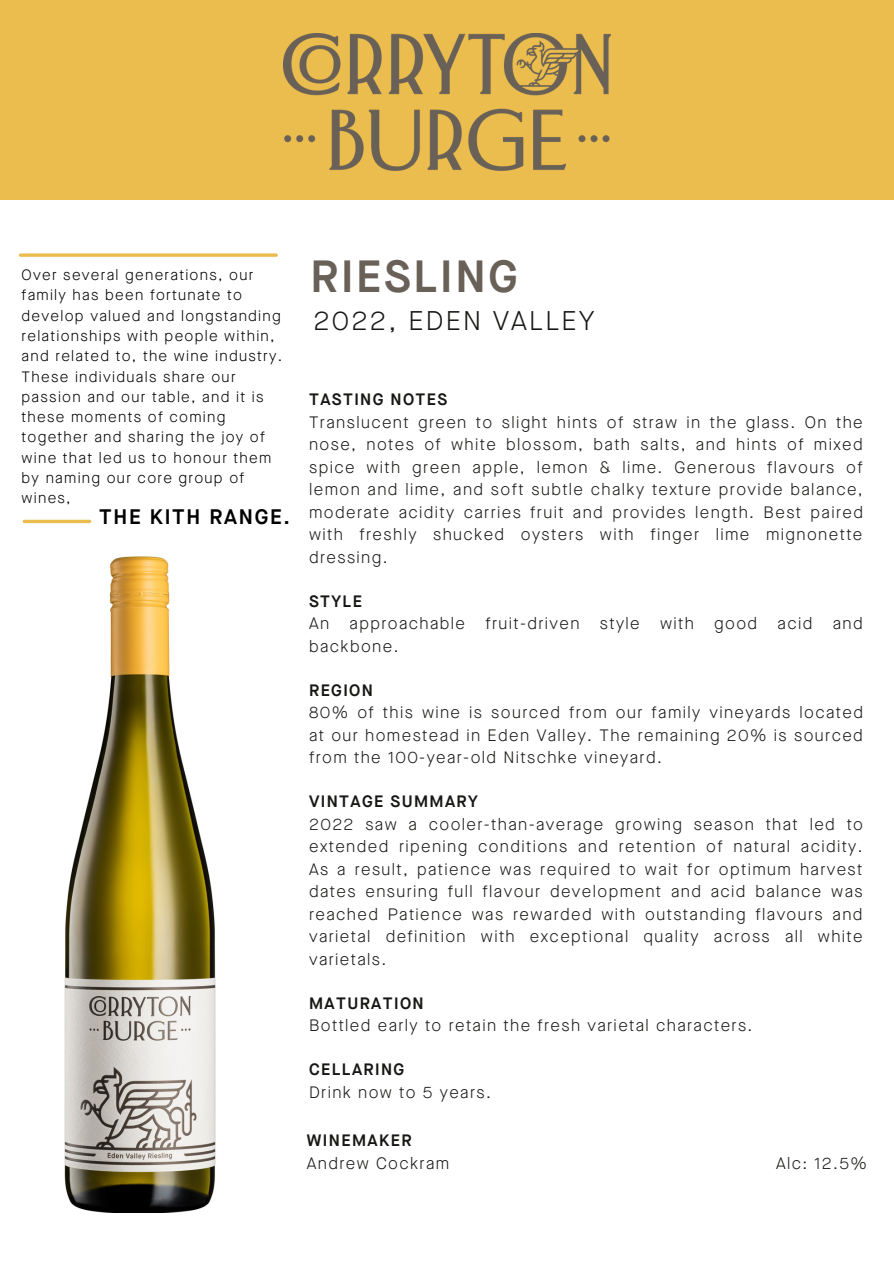
<style>
.page{position:relative;width:894px;height:1264px;background:#fff}
.page>*{position:absolute;margin:0;border:0;box-sizing:border-box;transform-origin:0 0}
.t1{font:600 45px "Maison Neue";letter-spacing:.06em;color:#696158}
.t2{font:300 27px "Maison Neue";letter-spacing:.085em;color:#171715}
.t3{font:600 21px "Maison Neue";letter-spacing:.085em;color:#000}
.t4{font:300 16.5px/22.5px "Maison Neue";letter-spacing:.085em;color:#171715;text-align:justify}
.t5{font:600 16.5px "Maison Neue";letter-spacing:.085em;color:#171715}
.t6{font:300 15px/20.2px "Maison Neue";letter-spacing:.085em;color:#000}
</style>
<div class="page">
<div style="left:0;top:0;width:893px;height:200px;background:#ebbc4e"></div>
<img style="left:64px;top:556px;width:152px;height:656px">
<img style="left:284px;top:33px;width:326px;height:138px">
<svg style="left:20px;top:253px;width:256px;height:4px"></svg>
<svg style="left:24px;top:519px;width:66px;height:4px"></svg>
<p class="t6" style="left:22px;top:266px;width:262px">Over several generations, our family has been fortunate to develop valued and longstanding relationships with people within, and related to, the wine industry.</p>
<p class="t6" style="left:22px;top:367px;width:251px">These individuals share our passion and our table, and it is these moments of coming together and sharing the joy of wine that led us to honour them by naming our core group of wines,</p>
<p class="t3" style="left:99px;top:508px;width:192px">THE KITH RANGE.</p>
<p class="t1" style="left:310px;top:258px;width:208px">RIESLING</p>
<p class="t2" style="left:313px;top:309px;width:282px">2022, EDEN VALLEY</p>
<p class="t5" style="left:309px;top:393px;width:140px">TASTING NOTES</p>
<p class="t4" style="left:309px;top:412px;width:555px">Translucent green to slight hints of straw in the glass. On the nose, notes of white blossom, bath salts, and hints of mixed spice with green apple, lemon &amp; lime. Generous flavours of lemon and lime, and soft subtle chalky texture provide balance, moderate acidity carries fruit and provides length. Best paired with freshly shucked oysters with finger lime mignonette dressing.</p>
<p class="t5" style="left:309px;top:594px;width:54px">STYLE</p>
<p class="t4" style="left:309px;top:614px;width:555px">An approachable fruit-driven style with good acid and backbone.</p>
<p class="t5" style="left:309px;top:683px;width:65px">REGION</p>
<p class="t4" style="left:309px;top:703px;width:555px">80% of this wine is sourced from our family vineyards located at our homestead in Eden Valley. The remaining 20% is sourced from the 100-year-old Nitschke vineyard.</p>
<p class="t5" style="left:309px;top:794px;width:170px">VINTAGE SUMMARY</p>
<p class="t4" style="left:309px;top:814px;width:555px">2022 saw a cooler-than-average growing season that led to extended ripening conditions and retention of natural acidity.<br>As a result, patience was required to wait for optimum harvest dates ensuring full flavour development and acid balance was reached Patience was rewarded with outstanding flavours and varietal definition with exceptional quality across all white varietals.</p>
<p class="t5" style="left:309px;top:996px;width:116px">MATURATION</p>
<p class="t4" style="left:309px;top:1015px;width:445px">Bottled early to retain the fresh varietal characters.</p>
<p class="t5" style="left:309px;top:1062px;width:97px">CELLARING</p>
<p class="t4" style="left:309px;top:1082px;width:183px">Drink now to 5 years.</p>
<p class="t5" style="left:307px;top:1133px;width:106px">WINEMAKER</p>
<p class="t4" style="left:307px;top:1153px;width:144px">Andrew Cockram</p>
<p class="t4" style="left:775px;top:1153px;width:92px">Alc: 12.5%</p>
</div>
